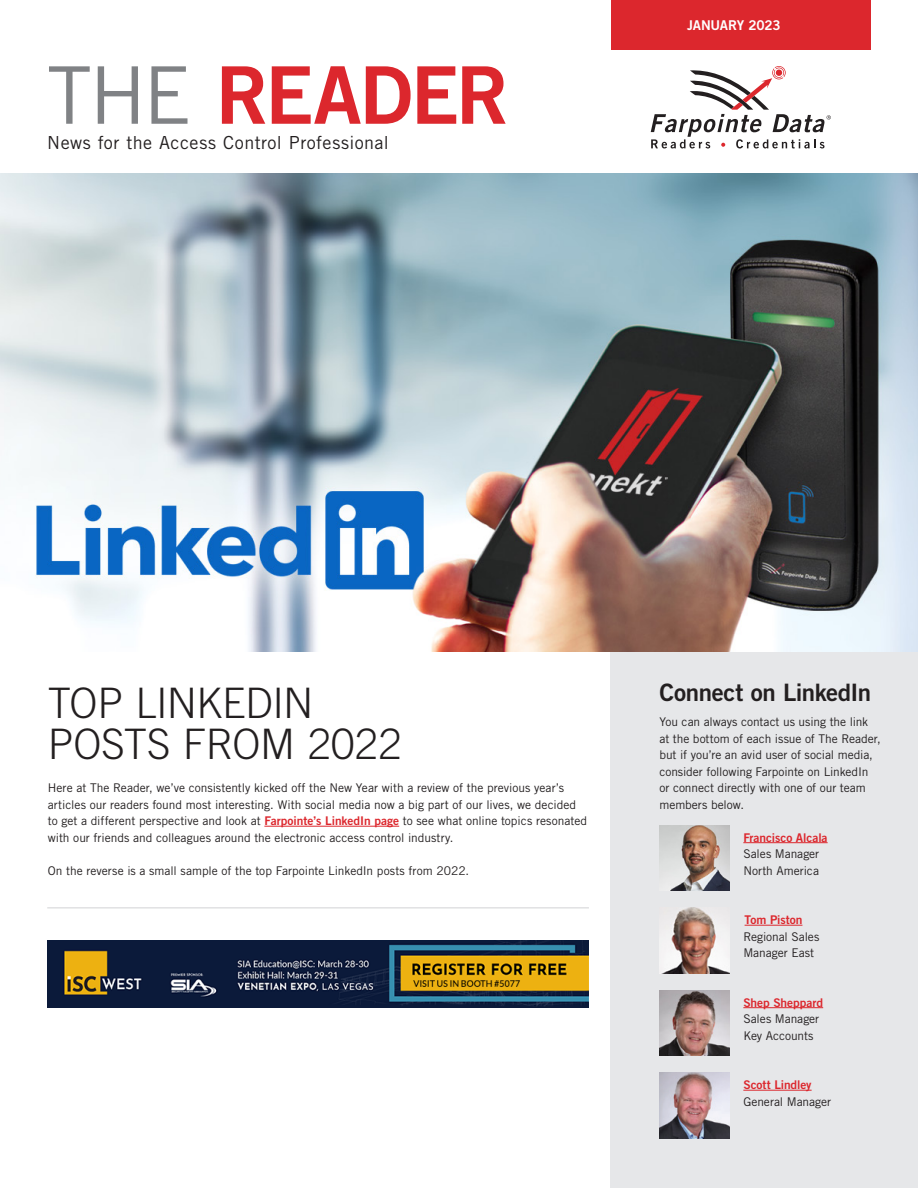
<style>
.page{position:relative;width:918px;height:1188px;background:#fff}
.page>*{position:absolute;margin:0;border:0;box-sizing:border-box;transform-origin:0 0}
.TR-MainHeadline{font:79.5px "Trade Gothic LT Std Bd 2";letter-spacing:-.025em;color:#dc272d}
.TR-BodyCopy{font:300 42px/41.2px "Trade Gothic LT Std";letter-spacing:-.01em;color:#231f20}
.TR-SecondaryHeadline{font:24px "Trade Gothic LT Std Bd 2";letter-spacing:-.015em;color:#231f20}
.TR-SidebarHeadline{font:18px "Trade Gothic LT Std";letter-spacing:.025em;color:#231f20}
.Caption_6_5pt{font:13.5px "Trade Gothic LT Std Bd 2";letter-spacing:-.015em;color:#fff}
.TR-BodyCopy-2{font:12px/16.5px "Trade Gothic LT Std";color:#231f20}
.TR-BodyCopy-3{font:12px "Trade Gothic LT Std Bd 2";letter-spacing:-.005em;color:#dc272d}
.s1{font-family:"Trade Gothic LT Std";color:#808285}
.s2{font-family:"Trade Gothic LT Std Bd 2";color:#dc272d}
</style>
<div class="page">
<div style="left:611px;top:652px;width:307px;height:536px;background:#e6e7e9"></div>
<div style="left:611px;top:0;width:260px;height:50px;background:#dc272d"></div>
<svg style="left:651px;top:66px;width:180px;height:82px"></svg>
<img style="left:0;top:173px;width:918px;height:479px">
<hr style="left:264px;top:826px;width:135px;height:1px;background:#dc272d">
<hr style="left:743px;top:842px;width:85px;height:1px;background:#dc272d">
<hr style="left:745px;top:925px;width:57px;height:1px;background:#dc272d">
<hr style="left:743px;top:1007px;width:80px;height:1px;background:#dc272d">
<hr style="left:743px;top:1090px;width:69px;height:1px;background:#dc272d">
<img style="left:659px;top:825px;width:71px;height:66px">
<img style="left:659px;top:990px;width:71px;height:66px">
<img style="left:659px;top:1072px;width:71px;height:66px">
<img style="left:659px;top:908px;width:71px;height:66px">
<img style="left:47px;top:941px;width:542px;height:66px">
<hr style="left:47px;top:908px;width:542px;height:1px;background:#d1d2d4">
<p class="TR-MainHeadline" style="left:47px;top:46px;width:463px"><span class="s1">THE</span> READER</p>
<p class="TR-SidebarHeadline" style="left:47px;top:131px;width:343px">News for the Access Control Professional</p>
<p class="Caption_6_5pt" style="left:687px;top:17px;width:95px">JANUARY 2023</p>
<p class="TR-BodyCopy" style="left:48px;top:682px;width:355px">TOP LINKEDIN<br>POSTS FROM 2022</p>
<p class="TR-SecondaryHeadline" style="left:659px;top:678px;width:213px">Connect on LinkedIn</p>
<p class="TR-BodyCopy-2" style="left:659px;top:713px;width:223px">You can always contact us using the link at the bottom of each issue of The Reader, but if you’re an avid user of social media, consider following Farpointe on LinkedIn or connect directly with one of our team members below.</p>
<p class="TR-BodyCopy-3" style="left:743px;top:830px;width:86px">Francisco Alcala</p>
<p class="TR-BodyCopy-2" style="left:743px;top:845px;width:77px">Sales Manager<br>North America</p>
<p class="TR-BodyCopy-2" style="left:48px;top:779px;width:541px">Here at The Reader, we’ve consistently kicked off the New Year with a review of the previous year’s articles our readers found most interesting. With social media now a big part of our lives, we decided to get a different perspective and look at <span class="s2">Farpointe’s LinkedIn page</span> to see what online topics resonated with our friends and colleagues around the electronic access control industry.</p>
<p class="TR-BodyCopy-2" style="left:48px;top:862px;width:423px">On the reverse is a small sample of the top Farpointe LinkedIn posts from 2022.</p>
<p class="TR-BodyCopy-3" style="left:745px;top:912px;width:59px">Tom Piston</p>
<p class="TR-BodyCopy-2" style="left:743px;top:928px;width:78px">Regional Sales<br>Manager East</p>
<p class="TR-BodyCopy-3" style="left:743px;top:995px;width:81px">Shep Sheppard</p>
<p class="TR-BodyCopy-2" style="left:743px;top:1010px;width:77px">Sales Manager<br>Key Accounts</p>
<p class="TR-BodyCopy-3" style="left:743px;top:1077px;width:70px">Scott Lindley</p>
<p class="TR-BodyCopy-2" style="left:743px;top:1093px;width:89px">General Manager</p>
</div>
